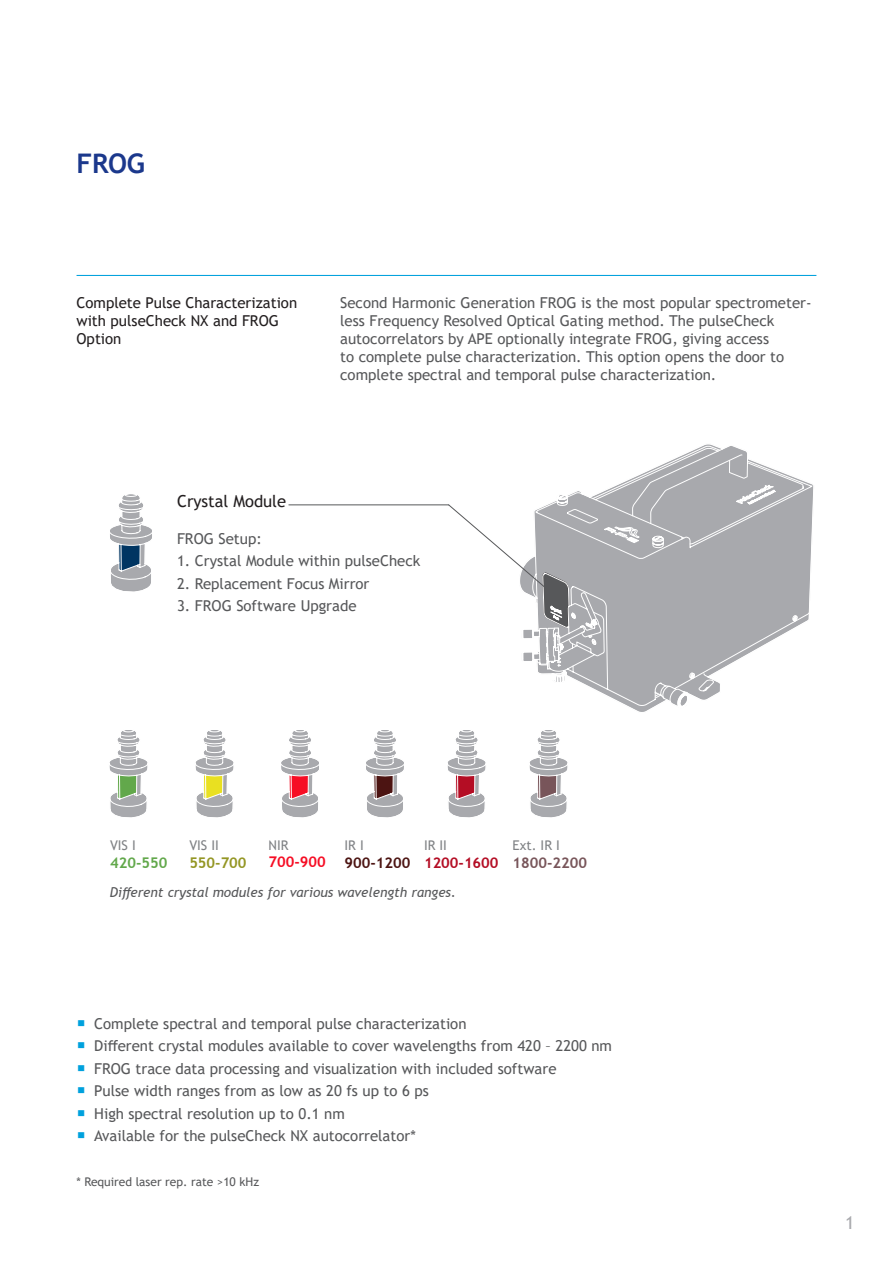
<style>
.page{position:relative;width:893px;height:1263px;background:#fff}
.page>*{position:absolute;margin:0;border:0;box-sizing:border-box;transform-origin:0 0}
.Seitenüberschrift_fe{font:700 27px "Trebuchet MS";color:#1b388c}
.t1{font:18px "Trebuchet MS";color:#a8a9ad}
.t2{font:16.5px "Trebuchet MS";color:#231f20}
.Keypoints{font:15px "Trebuchet MS";color:#57585a}
.Haupttext{font:15px/18px "Trebuchet MS";color:#57585a}
.Textüberschrift{font:15px/18px "Trebuchet MS";color:#231f20}
.t3{font:700 14.7px "Trebuchet MS";color:#b40d24}
.t4{font:700 14.7px "Trebuchet MS";color:#78555a}
.t5{font:700 14.7px "Trebuchet MS";color:#4c1412}
.t6{font:700 14.7px "Trebuchet MS";color:#62a84b}
.t7{font:700 14.7px "Trebuchet MS";color:#949624}
.t8{font:700 14.7px "Trebuchet MS";color:#f60d24}
.Bild_Texte{font:italic 13.5px "Trebuchet MS";color:#57585a}
.t9{font:13.35px "Trebuchet MS";color:#808285}
.Fußnoten{font:12px "Trebuchet MS";color:#57585a}
.s1{font-size:27px;color:#00a1dd}
</style>
<div class="page">
<hr style="left:288px;top:504px;width:161px;height:1px;background:#57585a">
<svg style="left:110px;top:494px;width:42px;height:98px"></svg>
<svg style="left:109px;top:730px;width:39px;height:88px"></svg>
<svg style="left:195px;top:730px;width:39px;height:88px"></svg>
<svg style="left:281px;top:730px;width:38px;height:88px"></svg>
<svg style="left:366px;top:730px;width:38px;height:88px"></svg>
<svg style="left:447px;top:730px;width:39px;height:88px"></svg>
<svg style="left:529px;top:730px;width:39px;height:88px"></svg>
<hr style="left:77px;top:275px;width:739px;height:1px;background:#00a1dd">
<svg style="left:550px;top:444px;width:264px;height:264px"></svg>
<svg style="left:447px;top:504px;width:123px;height:178px"></svg>
<p class="Seitenüberschrift_fe" style="left:77px;top:147px;width:70px">FROG</p>
<p class="Textüberschrift" style="left:77px;top:293px;width:222px">Complete Pulse Characterization with pulseCheck NX and FROG<br>Option</p>
<p class="Haupttext" style="left:340px;top:293px;width:473px">Second Harmonic Generation FROG is the most popular spectrometer&shy;less Frequency Resolved Optical Gating method. The pulseCheck autocorrelators by APE optionally integrate FROG, giving access<br>to complete pulse characterization. This option opens the door to complete spectral and temporal pulse characterization.</p>
<p class="t2" style="left:177px;top:490px;width:111px">Crystal Module</p>
<p class="Keypoints" style="left:177px;top:529px;width:86px">FROG Setup:</p>
<p class="Keypoints" style="left:177px;top:552px;width:245px">1. Crystal Module within pulseCheck</p>
<p class="Keypoints" style="left:177px;top:574px;width:194px">2. Replacement Focus Mirror</p>
<p class="Keypoints" style="left:177px;top:597px;width:181px">3. FROG Software Upgrade</p>
<p class="t9" style="left:110px;top:837px;width:27px">VIS I</p>
<p class="t6" style="left:110px;top:853px;width:59px">420-550</p>
<p class="t9" style="left:189px;top:837px;width:31px">VIS II</p>
<p class="t7" style="left:189px;top:853px;width:59px">550-700</p>
<p class="t9" style="left:269px;top:836px;width:22px">NIR</p>
<p class="t8" style="left:269px;top:853px;width:59px">700-900</p>
<p class="t9" style="left:345px;top:837px;width:21px">IR I</p>
<p class="t5" style="left:345px;top:853px;width:67px">900-1200</p>
<p class="t9" style="left:424px;top:837px;width:24px">IR II</p>
<p class="t3" style="left:424px;top:853px;width:76px">1200-1600</p>
<p class="t9" style="left:512px;top:837px;width:49px">Ext. IR I</p>
<p class="t4" style="left:512px;top:853px;width:76px">1800-2200</p>
<p class="Bild_Texte" style="left:110px;top:884px;width:348px">Different crystal modules for various wavelength ranges.</p>
<p class="Keypoints" style="left:77px;top:1014px;width:391px"><span class="s1">▪</span> Complete spectral and temporal pulse characterization</p>
<p class="Keypoints" style="left:77px;top:1036px;width:537px"><span class="s1">▪</span> Different crystal modules available to cover wavelengths from 420 – 2200 nm</p>
<p class="Keypoints" style="left:77px;top:1059px;width:481px"><span class="s1">▪</span> FROG trace data processing and visualization with included software</p>
<p class="Keypoints" style="left:77px;top:1081px;width:354px"><span class="s1">▪</span> Pulse width ranges from as low as 20 fs up to 6 ps</p>
<p class="Keypoints" style="left:77px;top:1104px;width:270px"><span class="s1">▪</span> High spectral resolution up to 0.1 nm</p>
<p class="Keypoints" style="left:77px;top:1126px;width:341px"><span class="s1">▪</span> Available for the pulseCheck NX autocorrelator*</p>
<p class="Fußnoten" style="left:77px;top:1174px;width:184px">* Required laser rep. rate &gt;10 kHz</p>
<p class="t1" style="left:845px;top:1211px;width:11px">1</p>
</div>
